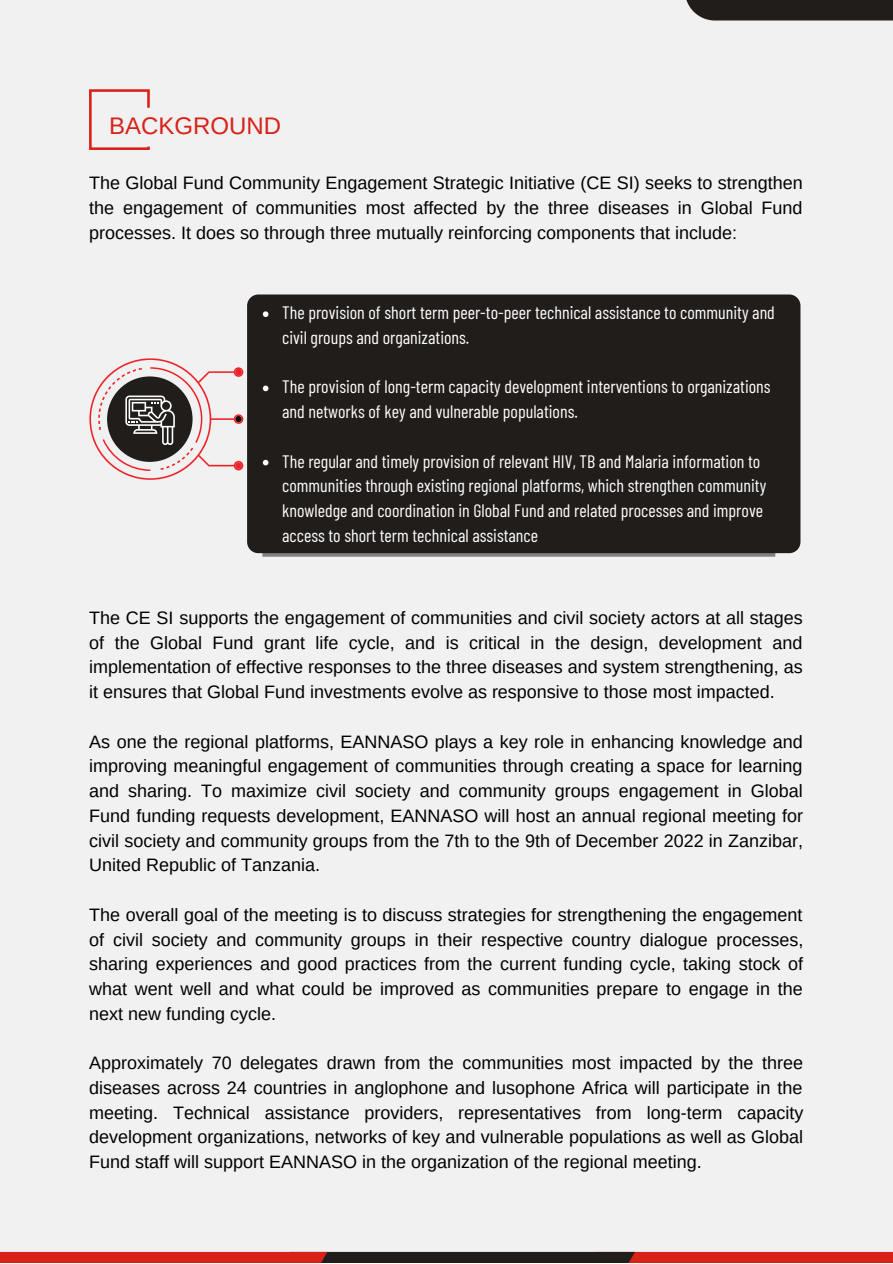
<style>
.page{position:relative;width:893px;height:1264px;background:#fff}
.page>*{position:absolute;margin:0;border:0;box-sizing:border-box;transform-origin:0 0}
.t1{font:24px "Arimo";color:#d82218}
.t2{font:18px/24.8px "Arimo";color:#000;text-align:justify}
.t3{font:18px/24.8px "Barlow Condensed";color:#fff}
</style>
<div class="page">
<div style="left:0;top:0;width:892px;height:1262px;background:#f1f1f1"></div>
<svg style="left:89px;top:89px;width:61px;height:61px"></svg>
<svg style="left:89px;top:358px;width:154px;height:122px"></svg>
<svg style="left:262px;top:553px;width:513px;height:3px;background:#7a7a7a"></svg>
<div style="left:247px;top:294px;width:553px;height:259px;background:#211d1b;border-radius:11px"></div>
<svg style="left:263px;top:311px;width:5px;height:6px"></svg>
<svg style="left:262px;top:385px;width:7px;height:6px"></svg>
<svg style="left:262px;top:459px;width:7px;height:7px"></svg>
<svg style="left:0;top:1251px;width:892px;height:11px;background:#a0312a"></svg>
<div style="left:686px;top:0;width:206px;height:20px;background:#211d1b"></div>
<h1 class="t1" style="left:109px;top:112px;width:173px">BACKGROUND</h1>
<p class="t2" style="left:89px;top:170px;width:715px">The Global Fund Community Engagement Strategic Initiative (CE SI) seeks to strengthen the engagement of communities most affected by the three diseases in Global Fund processes. It does so through three mutually reinforcing components that include:</p>
<p class="t3" style="left:282px;top:300px;width:494px">The provision of short term peer-to-peer technical assistance to community and civil groups and organizations.</p>
<p class="t3" style="left:282px;top:374px;width:490px">The provision of long-term capacity development interventions to organizations and networks of key and vulnerable populations.</p>
<p class="t3" style="left:282px;top:448px;width:485px">The regular and timely provision of relevant HIV, TB and Malaria information to communities through existing regional platforms, which strengthen community knowledge and coordination in Global Fund and related processes and improve access to short term technical assistance</p>
<p class="t2" style="left:89px;top:605px;width:715px">The CE SI supports the engagement of communities and civil society actors at all stages of the Global Fund grant life cycle, and is critical in the design, development and implementation of effective responses to the three diseases and system strengthening, as it ensures that Global Fund investments evolve as responsive to those most impacted.</p>
<p class="t2" style="left:89px;top:729px;width:715px">As one the regional platforms, EANNASO plays a key role in enhancing knowledge and improving meaningful engagement of communities through creating a space for learning and sharing. To maximize civil society and community groups engagement in Global Fund funding requests development, EANNASO will host an annual regional meeting for civil society and community groups from the 7th to the 9th of December 2022 in Zanzibar, United Republic of Tanzania.</p>
<p class="t2" style="left:89px;top:902px;width:715px">The overall goal of the meeting is to discuss strategies for strengthening the engagement of civil society and community groups in their respective country dialogue processes, sharing experiences and good practices from the current funding cycle, taking stock of what went well and what could be improved as communities prepare to engage in the next new funding cycle.</p>
<p class="t2" style="left:89px;top:1050px;width:715px">Approximately 70 delegates drawn from the communities most impacted by the three diseases across 24 countries in anglophone and lusophone Africa will participate in the meeting. Technical assistance providers, representatives from long-term capacity development organizations, networks of key and vulnerable populations as well as Global Fund staff will support EANNASO in the organization of the regional meeting.</p>
</div>
